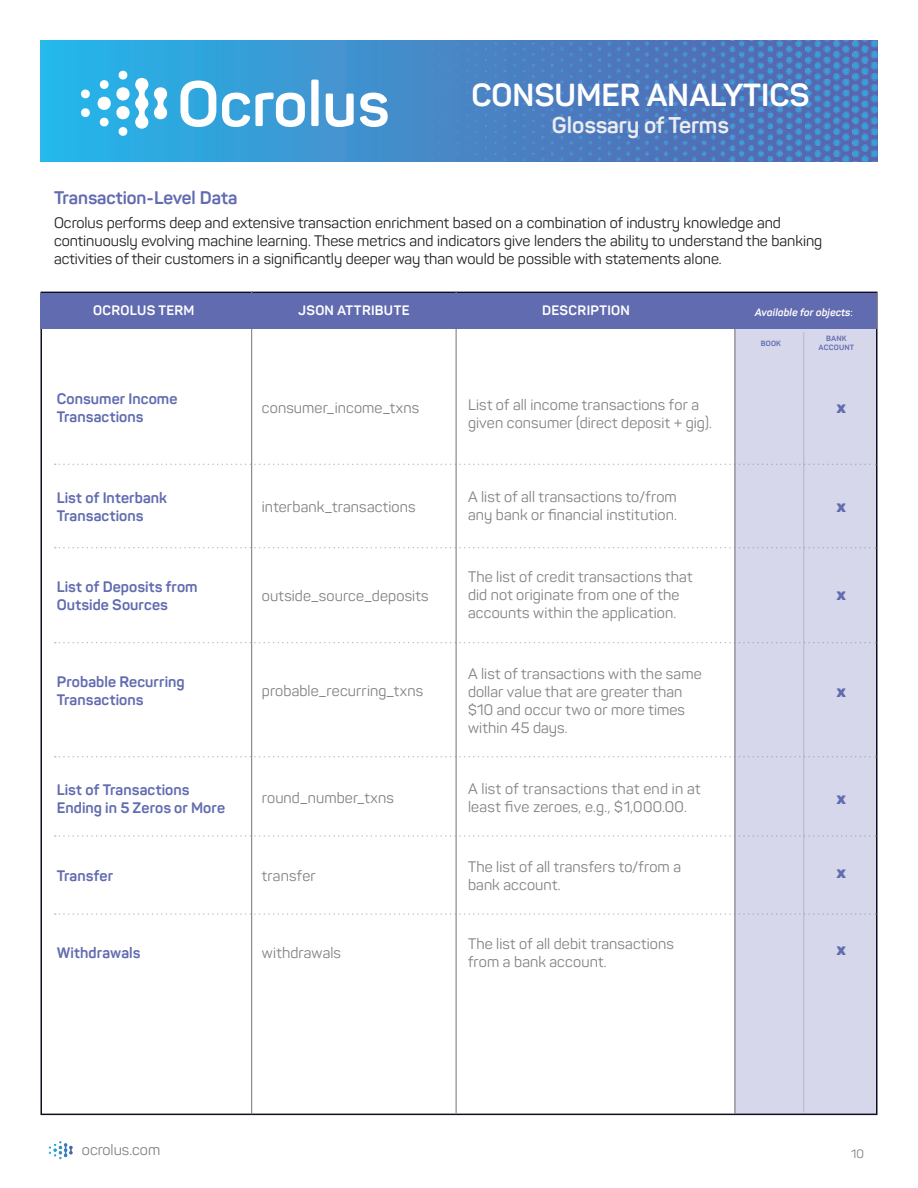
<style>
.page{position:relative;width:918px;height:1188px;background:#fff}
.page>*{position:absolute;margin:0;border:0;box-sizing:border-box;transform-origin:0 0}
.t1{font:700 31.5px "Panton";color:#fff}
.t2{font:700 22.5px "Panton";color:#ececee}
.t3{font:700 18px "Panton";color:#616bb0}
.t4{font:900 16.5px "Panton";color:#616bb0}
.t5{font:15px/18px "Panton";letter-spacing:.01em;color:#808285}
.t6{font:15px/18px "Panton";color:#231f20}
.t7{font:700 15px/18px "Panton";letter-spacing:.005em;color:#616bb0}
.t8{font:700 13.5px "Panton";letter-spacing:.025em;color:#fff}
.t9{font:12px "Panton";color:#808285}
.t10{font:italic 700 10.5px "Panton";letter-spacing:.01em;color:#fff}
.t11{font:700 7.5px/9px "Panton";letter-spacing:.03em;color:#616bb0;text-align:center}
.s1{font-weight:600;font-style:normal}
</style>
<div class="page">
<div style="left:734px;top:326px;width:143px;height:788px;background:#d6d7eb"></div>
<hr style="left:456px;top:291px;width:1px;height:822px;background:#808285">
<hr style="left:251px;top:291px;width:1px;height:823px;background:#808285">
<hr style="left:734px;top:305px;width:2px;height:809px;background:#808285">
<img style="left:48px;top:1141px;width:25px;height:19px">
<svg style="left:40px;top:40px;width:384px;height:122px;background:#359fd8"></svg>
<img style="left:424px;top:40px;width:454px;height:122px">
<svg style="left:180px;top:81px;width:36px;height:46px"></svg>
<svg style="left:222px;top:93px;width:83px;height:34px"></svg>
<div style="left:311px;top:80px;width:8px;height:46px;background:#fff;border-radius:2px"></div>
<svg style="left:326px;top:94px;width:28px;height:33px"></svg>
<svg style="left:360px;top:93px;width:28px;height:34px"></svg>
<svg style="left:81px;top:71px;width:87px;height:65px"></svg>
<hr style="left:804px;top:332px;width:1px;height:780px;background:#b4b4c1">
<div style="left:40px;top:293px;width:838px;height:36px;background:#616bb0"></div>
<svg style="left:55px;top:464px;width:821px;height:1px"></svg>
<svg style="left:55px;top:835px;width:821px;height:2px"></svg>
<svg style="left:55px;top:913px;width:821px;height:2px"></svg>
<svg style="left:55px;top:547px;width:821px;height:1px"></svg>
<svg style="left:55px;top:642px;width:821px;height:1px"></svg>
<svg style="left:55px;top:756px;width:821px;height:1px"></svg>
<h1 class="t1" style="left:471px;top:76px;width:340px">CONSUMER ANALYTICS</h1>
<h2 class="t2" style="left:552px;top:111px;width:178px">Glossary of Terms</h2>
<p class="t3" style="left:54px;top:186px;width:185px">Transaction-Level Data</p>
<p class="t6" style="left:54px;top:214px;width:770px">Ocrolus performs deep and extensive transaction enrichment based on a combination of industry knowledge and continuously evolving machine learning. These metrics and indicators give lenders the ability to understand the banking activities of their customers in a significantly deeper way than would be possible with statements alone.</p>
<p class="t8" style="left:93px;top:302px;width:103px">OCROLUS TERM</p>
<p class="t8" style="left:298px;top:302px;width:113px">JSON ATTRIBUTE</p>
<p class="t8" style="left:542px;top:302px;width:89px">DESCRIPTION</p>
<p class="t10" style="left:755px;top:306px;width:100px">Available for objects<span class="s1">:</span></p>
<p class="t11" style="left:761px;top:339px;width:22px">BOOK</p>
<p class="t11" style="left:819px;top:334px;width:37px">BANK<br>ACCOUNT</p>
<p class="t7" style="left:57px;top:389px;width:122px">Consumer Income<br>Transactions</p>
<p class="t5" style="left:262px;top:398px;width:159px">consumer_income_txns</p>
<p class="t5" style="left:468px;top:395px;width:245px">List of all income transactions for a given consumer (direct deposit + gig).</p>
<p class="t4" style="left:837px;top:397px;width:11px">x</p>
<p class="t7" style="left:57px;top:488px;width:112px">List of Interbank<br>Transactions</p>
<p class="t5" style="left:262px;top:497px;width:155px">interbank_transactions</p>
<p class="t5" style="left:468px;top:488px;width:210px">A list of all transactions to/from any bank or financial institution.</p>
<p class="t4" style="left:837px;top:496px;width:11px">x</p>
<p class="t7" style="left:57px;top:578px;width:142px">List of Deposits from<br>Outside Sources</p>
<p class="t5" style="left:262px;top:587px;width:168px">outside_source_deposits</p>
<p class="t5" style="left:468px;top:568px;width:226px">The list of credit transactions that did not originate from one of the accounts within the application.</p>
<p class="t4" style="left:837px;top:584px;width:11px">x</p>
<p class="t7" style="left:57px;top:673px;width:129px">Probable Recurring<br>Transactions</p>
<p class="t5" style="left:262px;top:682px;width:163px">probable_recurring_txns</p>
<p class="t5" style="left:468px;top:664px;width:235px">A list of transactions with the same dollar value that are greater than $10 and occur two or more times within 45 days.</p>
<p class="t4" style="left:837px;top:681px;width:11px">x</p>
<p class="t7" style="left:57px;top:780px;width:170px">List of Transactions<br>Ending in 5 Zeros or More</p>
<p class="t5" style="left:262px;top:789px;width:134px">round_number_txns</p>
<p class="t5" style="left:468px;top:780px;width:234px">A list of transactions that end in at least five zeroes, e.g., $1,000.00.</p>
<p class="t4" style="left:837px;top:788px;width:11px">x</p>
<p class="t7" style="left:57px;top:866px;width:58px">Transfer</p>
<p class="t5" style="left:262px;top:866px;width:55px">transfer</p>
<p class="t5" style="left:468px;top:857px;width:215px">The list of all transfers to/from a bank account.</p>
<p class="t4" style="left:837px;top:861px;width:11px">x</p>
<p class="t7" style="left:57px;top:944px;width:85px">Withdrawals</p>
<p class="t5" style="left:262px;top:944px;width:81px">withdrawals</p>
<p class="t5" style="left:468px;top:935px;width:207px">The list of all debit transactions from a bank account.</p>
<p class="t4" style="left:837px;top:939px;width:11px">x</p>
<p class="t5" style="left:82px;top:1141px;width:80px">ocrolus.com</p>
<p class="t9" style="left:851px;top:1146px;width:14px">10</p>
</div>
